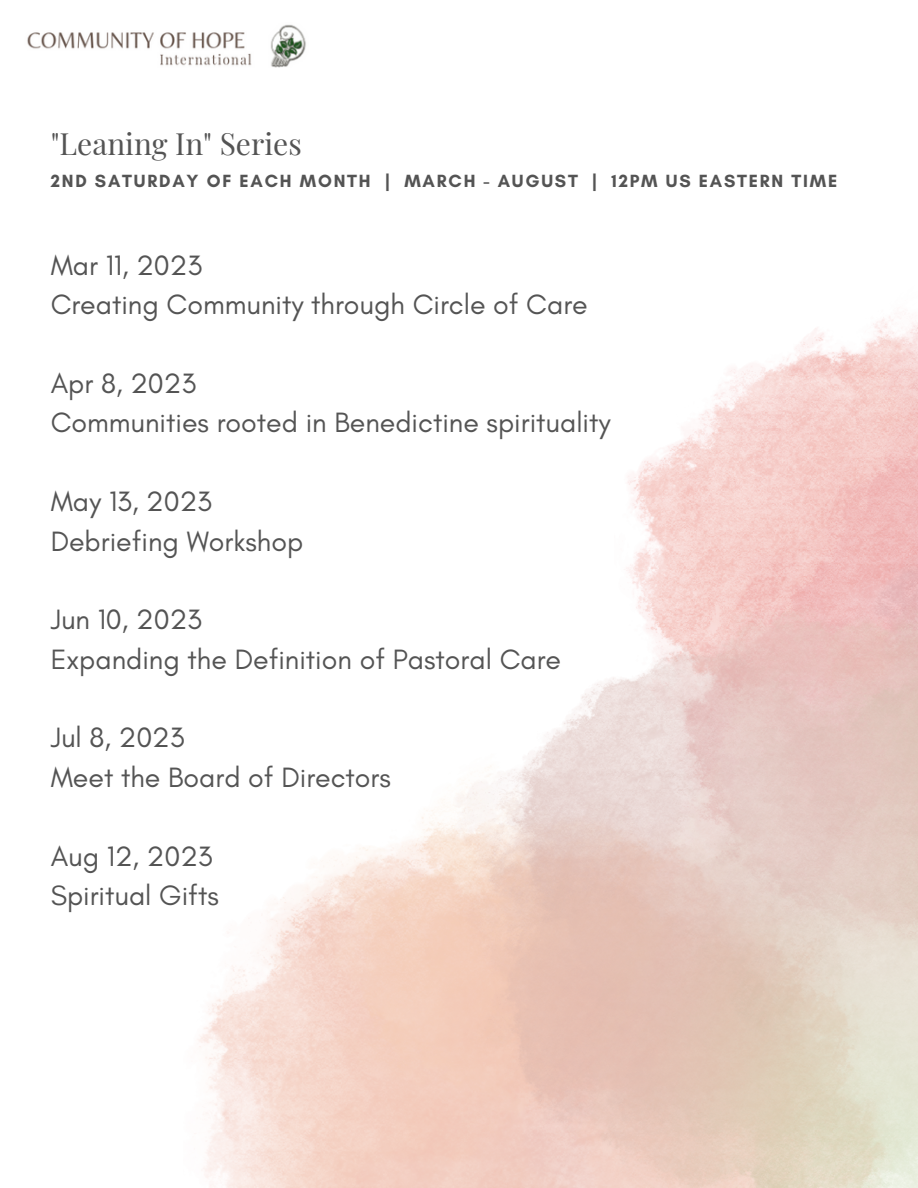
<style>
.page{position:relative;width:918px;height:1188px;background:#fff}
.page>*{position:absolute;margin:0;border:0;box-sizing:border-box;transform-origin:0 0}
.t1{font:30px "Playfair Display";color:#545454}
.t2{font:28.5px/39.3px "Glacial Indifference";color:#545454}
.t3{font:700 18px "Glacial Indifference";letter-spacing:.1em;color:#545454}
</style>
<div class="page">
<img style="left:27px;top:24px;width:279px;height:43px">
<img style="left:198px;top:799px;width:248px;height:389px">
<img style="left:626px;top:316px;width:292px;height:285px">
<p class="t1" style="left:51px;top:122px;width:253px">"Leaning In" Series</p>
<p class="t3" style="left:51px;top:170px;width:788px">2ND SATURDAY OF EACH MONTH | MARCH - AUGUST | 12PM US EASTERN TIME</p>
<p class="t2" style="left:51px;top:245px;width:539px">Mar 11, 2023<br>Creating Community through Circle of Care</p>
<p class="t2" style="left:51px;top:363px;width:561px">Apr 8, 2023<br>Communities rooted in Benedictine spirituality</p>
<p class="t2" style="left:51px;top:482px;width:254px">May 13, 2023<br>Debriefing Workshop</p>
<p class="t2" style="left:51px;top:600px;width:512px">Jun 10, 2023<br>Expanding the Definition of Pastoral Care</p>
<p class="t2" style="left:51px;top:718px;width:342px">Jul 8, 2023<br>Meet the Board of Directors</p>
<p class="t2" style="left:51px;top:836px;width:170px">Aug 12, 2023<br>Spiritual Gifts</p>
</div>
